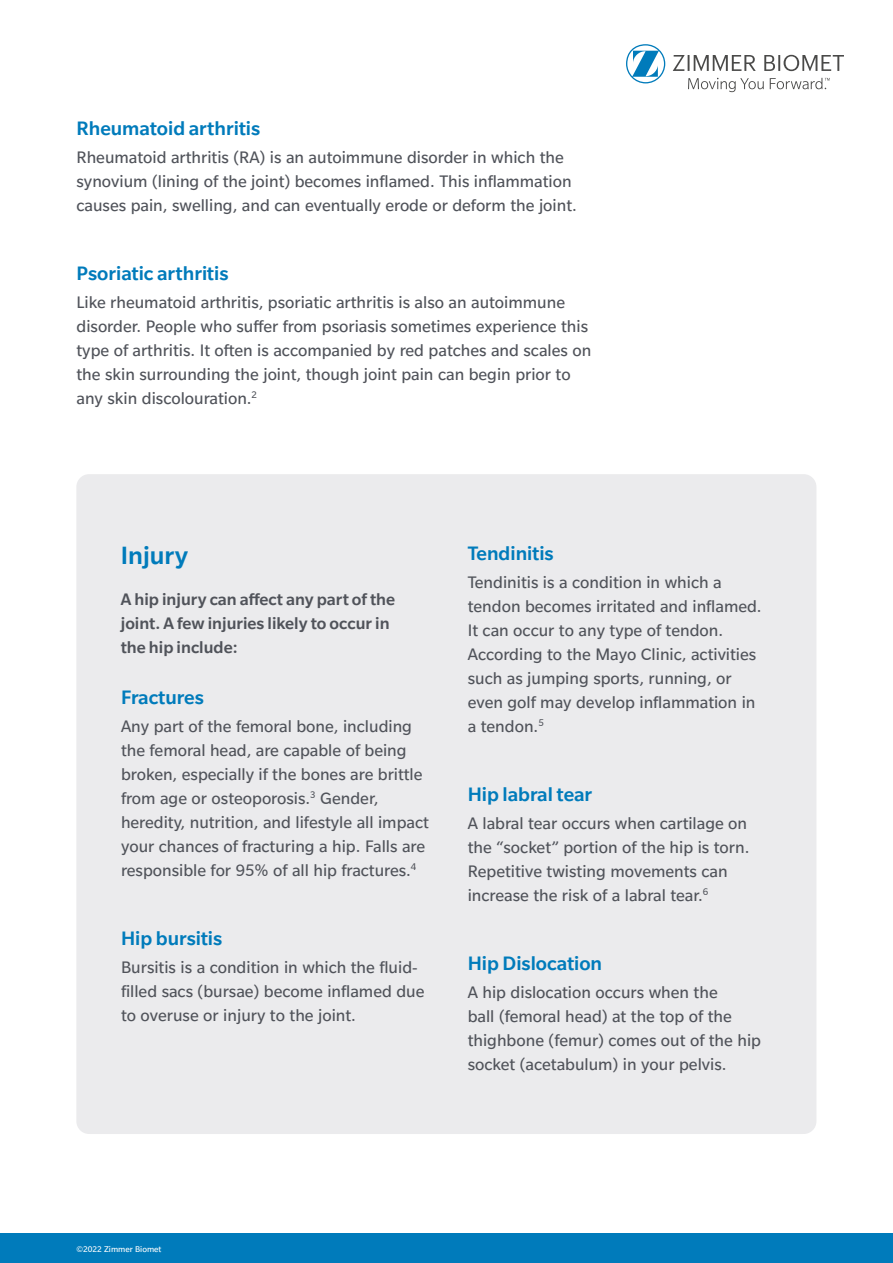
<style>
.page{position:relative;width:893px;height:1263px;background:#fff}
.page>*{position:absolute;margin:0;border:0;box-sizing:border-box;transform-origin:0 0}
.t1{font:500 27px "Slate Pro";color:#007bbb}
.t2{font:500 21px "Slate Pro";color:#007bbb}
.t3{font:18px/24px "Slate Pro";color:#50535a}
.t4{font:500 18px/24px "Slate Pro";color:#50535a}
.t5{font:9px "Slate Pro";color:#fff}
</style>
<div class="page">
<div style="left:76px;top:474px;width:740px;height:660px;background:#ebebed;border-radius:13px"></div>
<div style="left:0;top:1233px;width:893px;height:30px;background:#007bbb"></div>
<svg style="left:673px;top:55px;width:171px;height:16px"></svg>
<svg style="left:626px;top:44px;width:39px;height:39px"></svg>
<svg style="left:688px;top:78px;width:76px;height:14px"></svg>
<svg style="left:770px;top:78px;width:60px;height:11px"></svg>
<p class="t2" style="left:77px;top:115px;width:185px">Rheumatoid arthritis</p>
<p class="t3" style="left:77px;top:145px;width:502px">Rheumatoid arthritis (RA) is an autoimmune disorder in which the synovium (lining of the joint) becomes inflamed. This inflammation causes pain, swelling, and can eventually erode or deform the joint.</p>
<p class="t2" style="left:77px;top:260px;width:153px">Psoriatic arthritis</p>
<p class="t3" style="left:77px;top:289px;width:516px">Like rheumatoid arthritis, psoriatic arthritis is also an autoimmune disorder. People who suffer from psoriasis sometimes experience this type of arthritis. It often is accompanied by red patches and scales on the skin surrounding the joint, though joint pain can begin prior to any skin discolouration.<sup>2</sup></p>
<h1 class="t1" style="left:121px;top:539px;width:69px">Injury</h1>
<p class="t4" style="left:121px;top:587px;width:276px">A hip injury can affect any part of the joint. A few injuries likely to occur in the hip include:</p>
<p class="t2" style="left:121px;top:684px;width:84px">Fractures</p>
<p class="t3" style="left:121px;top:713px;width:309px">Any part of the femoral bone, including the femoral head, are capable of being broken, especially if the bones are brittle from age or osteoporosis.<sup>3</sup> Gender, heredity, nutrition, and lifestyle all impact your chances of fracturing a hip. Falls are responsible for 95% of all hip fractures.<sup>4</sup></p>
<p class="t2" style="left:121px;top:925px;width:103px">Hip bursitis</p>
<p class="t3" style="left:121px;top:954px;width:305px">Bursitis is a condition in which the fluid&shy;filled sacs (bursae) become inflamed due to overuse or injury to the joint.</p>
<p class="t2" style="left:468px;top:541px;width:87px">Tendinitis</p>
<p class="t3" style="left:468px;top:570px;width:295px">Tendinitis is a condition in which a tendon becomes irritated and inflamed.<br>It can occur to any type of tendon.<br>According to the Mayo Clinic, activities such as jumping sports, running, or even golf may develop inflammation in a tendon.<sup>5</sup></p>
<p class="t2" style="left:468px;top:781px;width:126px">Hip labral tear</p>
<p class="t3" style="left:468px;top:811px;width:283px">A labral tear occurs when cartilage on the “socket” portion of the hip is torn.<br>Repetitive twisting movements can increase the risk of a labral tear.<sup>6</sup></p>
<p class="t2" style="left:468px;top:950px;width:136px">Hip Dislocation</p>
<p class="t3" style="left:468px;top:979px;width:295px">A hip dislocation occurs when the<br>ball (femoral head) at the top of the thighbone (femur) comes out of the hip socket (acetabulum) in your pelvis.</p>
<p class="t5" style="left:76px;top:1243px;width:87px">©2022 Zimmer Biomet</p>
</div>
